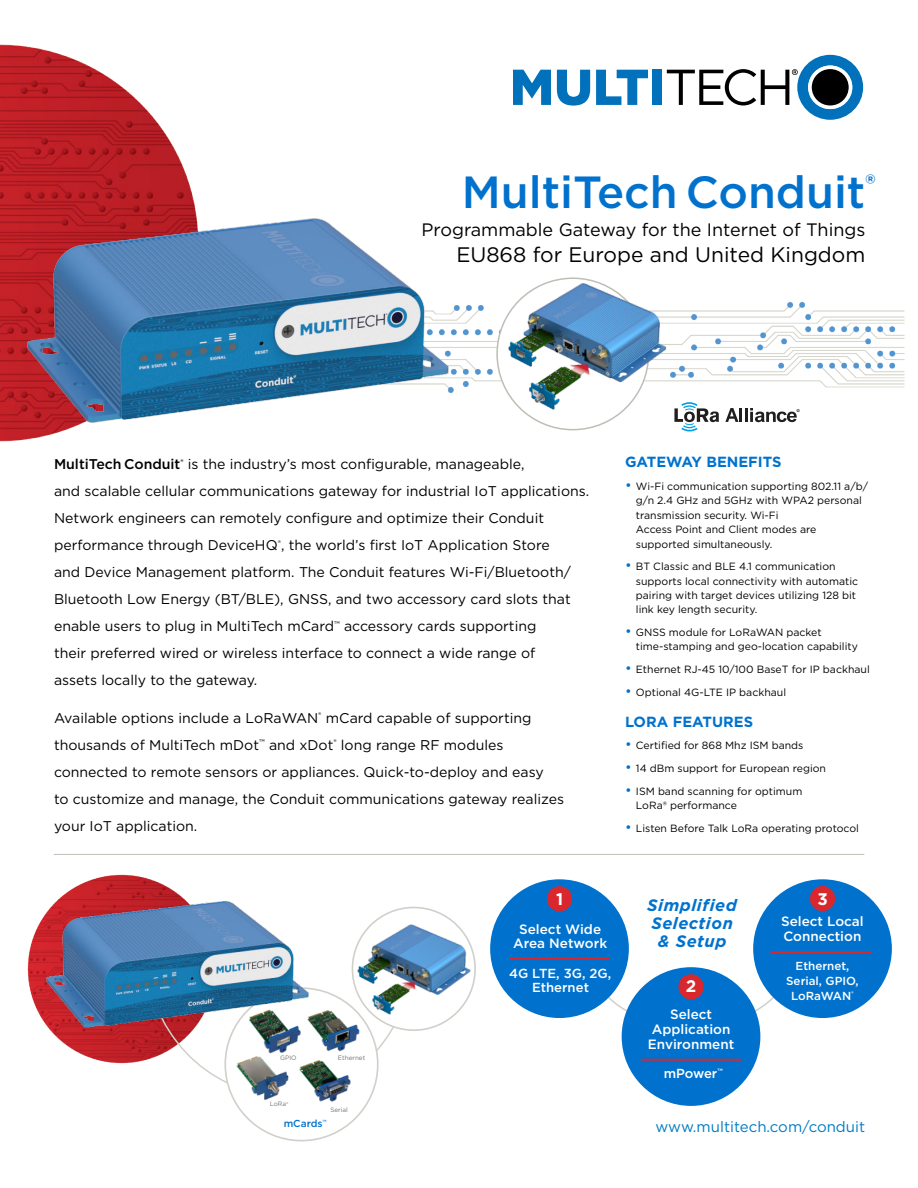
<style>
.page{position:relative;width:918px;height:1188px;background:#fff}
.page>*{position:absolute;margin:0;border:0;box-sizing:border-box;transform-origin:0 0}
.t1{font:500 45px "Gotham";color:#0072ce}
.t2{font:21px "Gotham";color:#000}
.t3{font:18px "Gotham";color:#000}
.t4{font:700 16.8px "Gotham";color:#fff}
.t5{font:italic 700 16.5px/18px "Gotham";letter-spacing:.03em;color:#0072ce;text-align:center}
.t6{font:15px "Gotham";color:#007cc2}
.t7{font:700 14.7px "Gotham";color:#0072ce}
.t8{font:14.1px/27px "Gotham";color:#000}
.t9{font:500 13.5px/14.7px "Gotham";color:#fff;text-align:center}
.t10{font:500 13.05px/14.7px "Gotham";color:#fff;text-align:center}
.t11{font:500 11.7px/14.7px "Gotham";color:#fff;text-align:center}
.t12{font:10.5px/14.4px "Gotham";color:#000}
.t13{font:500 10.05px "Gotham";color:#0072ce}
.t14{font:6.3px "Gotham";color:#717271}
.s1{font-weight:500}
.s2{font-size:13.95px;color:#0072ce}
.s3{font-size:5.55px}
</style>
<div class="page">
<img style="left:0;top:44px;width:196px;height:398px">
<img style="left:469px;top:301px;width:436px;height:87px">
<img style="left:6px;top:209px;width:463px;height:223px">
<div style="left:496px;top:277px;width:153px;height:153px;background:#fff;border:2px solid #bebeb6;border-radius:50%"></div>
<img style="left:502px;top:277px;width:171px;height:138px">
<svg style="left:513px;top:70px;width:38px;height:35px"></svg>
<svg style="left:557px;top:70px;width:33px;height:36px"></svg>
<svg style="left:596px;top:70px;width:52px;height:35px"></svg>
<div style="left:652px;top:70px;width:10px;height:35px;background:#0071ba"></div>
<svg style="left:667px;top:55px;width:196px;height:65px"></svg>
<hr style="left:54px;top:854px;width:810px;height:1px;background:#bebeb6">
<svg style="left:674px;top:402px;width:45px;height:29px"></svg>
<svg style="left:725px;top:408px;width:14px;height:14px"></svg>
<hr style="left:739px;top:408px;width:3px;height:14px;background:#211e1f">
<svg style="left:745px;top:408px;width:55px;height:14px"></svg>
<img style="left:27px;top:875px;width:155px;height:188px">
<svg style="left:144px;top:957px;width:262px;height:145px"></svg>
<div style="left:225px;top:988px;width:153px;height:153px;background:#fff;border-radius:50%"></div>
<img style="left:319px;top:1008px;width:43px;height:44px">
<img style="left:259px;top:1034px;width:42px;height:19px">
<img style="left:235px;top:1056px;width:54px;height:46px">
<img style="left:299px;top:1060px;width:52px;height:42px">
<svg style="left:715px;top:938px;width:85px;height:84px"></svg>
<svg style="left:582px;top:938px;width:85px;height:84px"></svg>
<div style="left:753px;top:879px;width:139px;height:139px;background:#0072ce;border-radius:50%"></div>
<div style="left:810px;top:886px;width:25px;height:25px;background:#d9272e;border-radius:50%"></div>
<hr style="left:770px;top:951px;width:101px;height:2px;background:#d9272e">
<div style="left:490px;top:879px;width:139px;height:139px;background:#0072ce;border-radius:50%"></div>
<div style="left:547px;top:886px;width:25px;height:25px;background:#d9272e;border-radius:50%"></div>
<hr style="left:509px;top:957px;width:101px;height:2px;background:#d9272e">
<img style="left:34px;top:897px;width:288px;height:137px">
<div style="left:352px;top:907px;width:124px;height:124px;background:#fff;border:2px solid #d1d0ca;border-radius:50%"></div>
<img style="left:353px;top:921px;width:122px;height:97px">
<div style="left:622px;top:967px;width:138px;height:139px;background:#0072ce;border-radius:50%"></div>
<div style="left:678px;top:974px;width:26px;height:25px;background:#d9272e;border-radius:50%"></div>
<hr style="left:641px;top:1059px;width:100px;height:2px;background:#d9272e">
<h1 class="t1" style="left:462px;top:172px;width:415px">MultiTech Conduit<sup>®</sup></h1>
<p class="t3" style="left:422px;top:222px;width:445px">Programmable Gateway for the Internet of Things</p>
<h2 class="t2" style="left:456px;top:245px;width:411px">EU868 for Europe and United Kingdom</h2>
<p class="t8" style="left:54px;top:452px;width:537px"><span class="s1">MultiTech Conduit</span><sup>®</sup> is the industry’s most configurable, manageable,<br>and scalable cellular communications gateway for industrial IoT applications.<br>Network engineers can remotely configure and optimize their Conduit performance through DeviceHQ<sup>®</sup>, the world’s first IoT Application Store<br>and Device Management platform. The Conduit features Wi-Fi/Bluetooth/ Bluetooth Low Energy (BT/BLE), GNSS, and two accessory card slots that enable users to plug in MultiTech mCard<sup>™</sup> accessory cards supporting<br>their preferred wired or wireless interface to connect a wide range of<br>assets locally to the gateway.</p>
<p class="t8" style="left:54px;top:705px;width:512px">Available options include a LoRaWAN<sup>®</sup> mCard capable of supporting thousands of MultiTech mDot<sup>™</sup> and xDot<sup>®</sup> long range RF modules connected to remote sensors or appliances. Quick-to-deploy and easy<br>to customize and manage, the Conduit communications gateway realizes your IoT application.</p>
<p class="t7" style="left:625px;top:456px;width:158px">GATEWAY BENEFITS</p>
<p class="t12" style="left:636px;top:480px;width:234px;text-indent:-11px"><span class="s2">•</span> Wi-Fi communication supporting 802.11 a/b/ g/n 2.4 GHz and 5GHz with WPA2 personal transmission security. Wi-Fi<br>Access Point and Client modes are supported simultaneously.</p>
<p class="t12" style="left:636px;top:560px;width:224px;text-indent:-11px"><span class="s2">•</span> BT Classic and BLE 4.1 communication supports local connectivity with automatic pairing with target devices utilizing 128 bit link key length security.</p>
<p class="t12" style="left:636px;top:626px;width:223px;text-indent:-11px"><span class="s2">•</span> GNSS module for LoRaWAN packet time-stamping and geo-location capability</p>
<p class="t12" style="left:625px;top:663px;width:246px"><span class="s2">•</span> Ethernet RJ-45 10/100 BaseT for IP backhaul</p>
<p class="t12" style="left:625px;top:685px;width:163px"><span class="s2">•</span> Optional 4G-LTE IP backhaul</p>
<p class="t7" style="left:625px;top:715px;width:129px">LORA FEATURES</p>
<p class="t12" style="left:625px;top:739px;width:180px"><span class="s2">•</span> Certified for 868 Mhz ISM bands</p>
<p class="t12" style="left:625px;top:762px;width:202px"><span class="s2">•</span> 14 dBm support for European region</p>
<p class="t12" style="left:636px;top:784px;width:168px;text-indent:-11px"><span class="s2">•</span> ISM band scanning for optimum<br>LoRa® performance</p>
<p class="t12" style="left:625px;top:821px;width:235px"><span class="s2">•</span> Listen Before Talk LoRa operating protocol</p>
<p class="t14" style="left:280px;top:1055px;width:18px">GPIO</p>
<p class="t14" style="left:338px;top:1055px;width:29px">Ethernet</p>
<p class="t14" style="left:270px;top:1101px;width:20px">LoRa<span class="s3">®</span></p>
<p class="t14" style="left:330px;top:1107px;width:19px">Serial</p>
<p class="t13" style="left:284px;top:1119px;width:44px">mCards<sup>™</sup></p>
<p class="t4" style="left:556px;top:891px;width:9px">1</p>
<p class="t9" style="left:513px;top:922px;width:96px">Select Wide<br>Area Network</p>
<p class="t10" style="left:509px;top:966px;width:104px">4G LTE, 3G, 2G,<br>Ethernet</p>
<p class="t5" style="left:647px;top:897px;width:91px">Simplified<br>Selection &amp; Setup</p>
<p class="t4" style="left:686px;top:979px;width:12px">2</p>
<p class="t9" style="left:648px;top:1008px;width:88px">Select<br>Application<br>Environment</p>
<p class="t10" style="left:664px;top:1067px;width:60px">mPower<sup>™</sup></p>
<p class="t4" style="left:817px;top:891px;width:12px">3</p>
<p class="t9" style="left:781px;top:915px;width:84px;text-align:left">Select Local<br>Connection</p>
<p class="t11" style="left:786px;top:959px;width:74px">Ethernet,<br>Serial, GPIO,<br>LoRaWAN<sup>®</sup></p>
<p class="t6" style="left:656px;top:1120px;width:211px">www.multitech.com/conduit</p>
</div>
